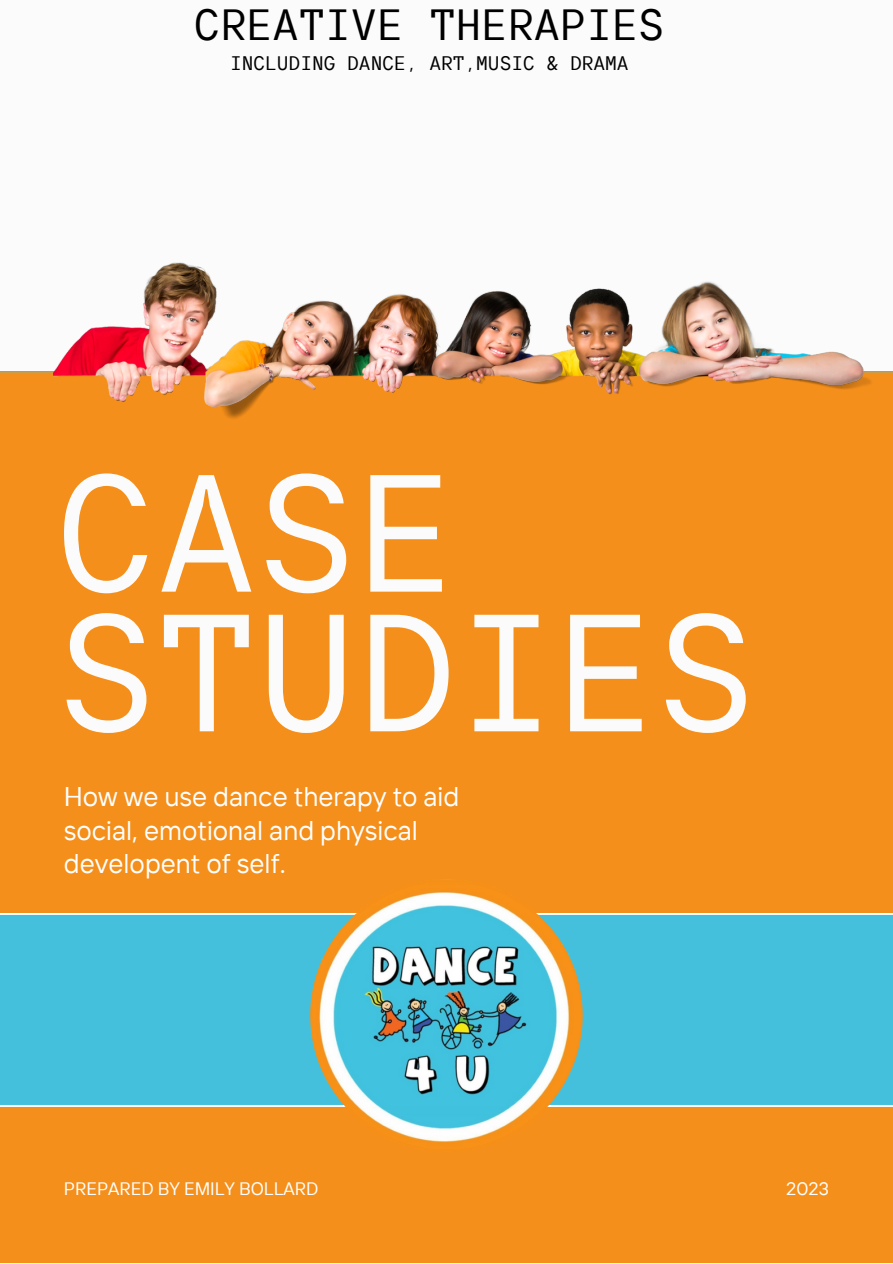
<style>
.page{position:relative;width:893px;height:1264px;background:#fff}
.page>*{position:absolute;margin:0;border:0;box-sizing:border-box;transform-origin:0 0}
.t1{font:166.35px "TT Interphases Mono";color:#fafbfa}
.t2{font:43.5px "TT Interphases Mono";color:#000}
.t3{font:27px/33.8px "TT Interphases";color:#fff}
.t4{font:19.5px "TT Interphases Mono";color:#000}
.t5{font:18px "TT Interphases";color:#fff}
</style>
<div class="page">
<div style="left:0;top:0;width:892px;height:1262px;background:#fafbfa"></div>
<div style="left:0;top:371px;width:892px;height:891px;background:#f58f1b"></div>
<div style="left:0;top:913px;width:892px;height:193px;background:#44c0dc"></div>
<img style="left:53px;top:262px;width:820px;height:157px">
<img style="left:310px;top:879px;width:272px;height:272px">
<p class="t2" style="left:194px;top:-1px;width:471px">CREATIVE THERAPIES</p>
<p class="t4" style="left:230px;top:51px;width:400px">INCLUDING DANCE, ART,MUSIC &amp; DRAMA</p>
<p class="t1" style="left:57px;top:432px;width:401px">CASE</p>
<p class="t1" style="left:57px;top:571px;width:700px">STUDIES</p>
<p class="t3" style="left:64px;top:778px;width:397px">How we use dance therapy to aid</p>
<p class="t3" style="left:64px;top:812px;width:355px">social, emotional and physical developent of self.</p>
<p class="t5" style="left:64px;top:1176px;width:256px">PREPARED BY EMILY BOLLARD</p>
<p class="t5" style="left:786px;top:1176px;width:44px">2023</p>
</div>
